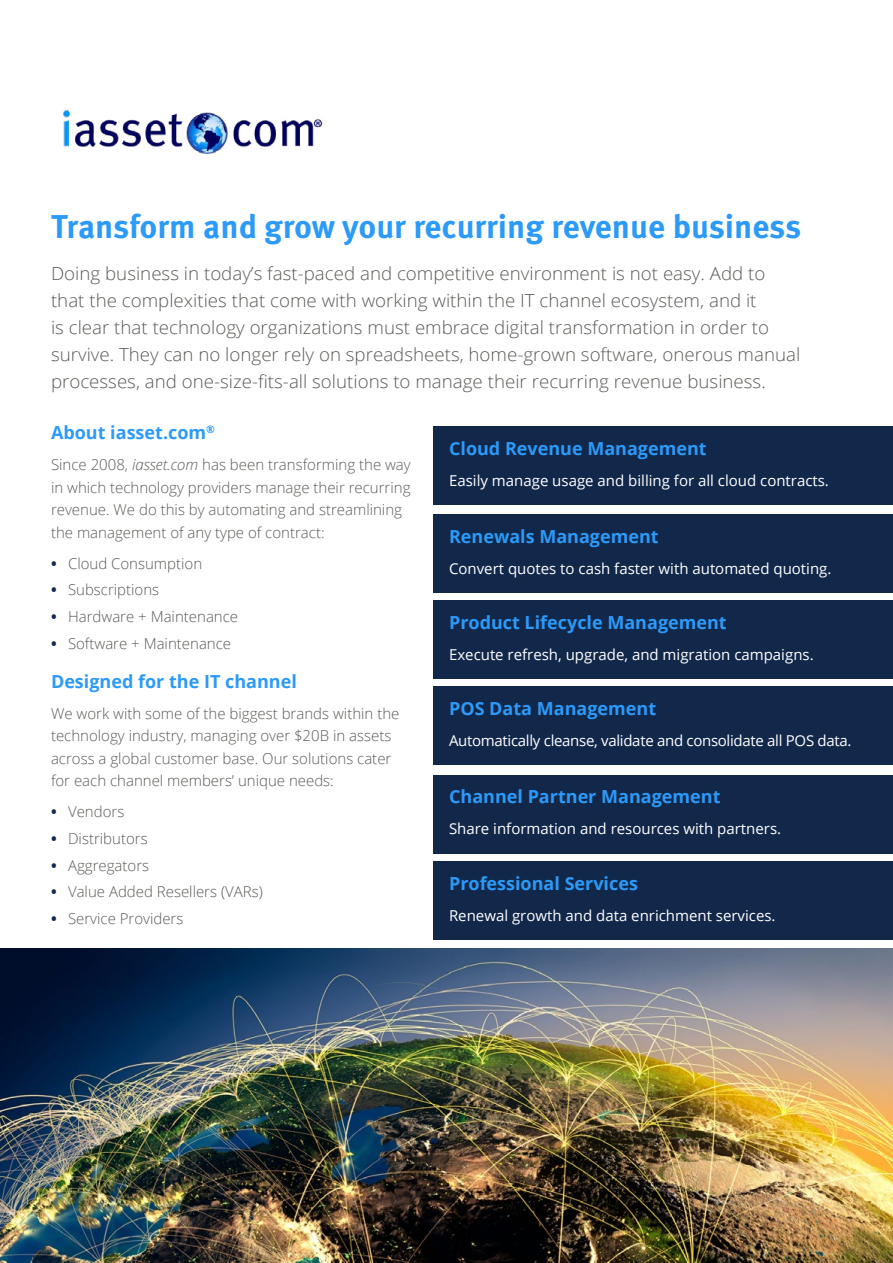
<style>
.page{position:relative;width:893px;height:1263px;background:#fff}
.page>*{position:absolute;margin:0;border:0;box-sizing:border-box;transform-origin:0 0}
.t1{font:700 33px "Meta OT";letter-spacing:-.005em;color:#2c9af9}
.t2{font:300 18px/27px "Open Sans";color:#5c5a56;scale:1.04 1}
.t3{font:700 18px "Open Sans";color:#2c9af9}
.t4{font:300 15px/22.5px "Open Sans";color:#5c5a56}
.t5{font:15px "Open Sans";color:#fff}
.t6{font:15px "Open Sans";letter-spacing:-.02em;color:#fff}
.s1{font-style:italic}
.s2{font-weight:700;color:#12284b}
</style>
<div class="page">
<img style="left:63px;top:110px;width:260px;height:44px">
<div style="left:433px;top:426px;width:460px;height:78px;background:#12284b"></div>
<img style="left:1px;top:948px;width:892px;height:315px">
<div style="left:433px;top:687px;width:460px;height:78px;background:#12284b"></div>
<div style="left:433px;top:514px;width:460px;height:78px;background:#12284b"></div>
<div style="left:433px;top:775px;width:460px;height:78px;background:#12284b"></div>
<div style="left:433px;top:600px;width:460px;height:79px;background:#12284b"></div>
<div style="left:433px;top:861px;width:460px;height:78px;background:#12284b"></div>
<h1 class="t1" style="left:51px;top:205px;width:752px">Transform and grow your recurring revenue business</h1>
<p class="t2" style="left:51px;top:259px;width:722px">Doing business in today’s fast-paced and competitive environment is not easy. Add to that the complexities that come with working within the IT channel ecosystem, and it<br>is clear that technology organizations must embrace digital transformation in order to survive. They can no longer rely on spreadsheets, home-grown software, onerous manual processes, and one-size-fits-all solutions to manage their recurring revenue business.</p>
<p class="t3" style="left:51px;top:420px;width:165px">About iasset.com<sup>®</sup></p>
<p class="t4" style="left:51px;top:453px;width:361px">Since 2008, <span class="s1">iasset.com</span> has been transforming the way in which technology providers manage their recurring revenue. We do this by automating and streamlining the management of any type of contract:</p>
<p class="t4" style="left:51px;top:552px;width:153px"><span class="s2">•</span> Cloud Consumption</p>
<p class="t4" style="left:51px;top:578px;width:110px"><span class="s2">•</span> Subscriptions</p>
<p class="t4" style="left:51px;top:605px;width:189px"><span class="s2">•</span> Hardware + Maintenance</p>
<p class="t4" style="left:51px;top:632px;width:182px"><span class="s2">•</span> Software + Maintenance</p>
<p class="t3" style="left:51px;top:668px;width:247px">Designed for the IT channel</p>
<p class="t4" style="left:51px;top:701px;width:350px">We work with some of the biggest brands within the technology industry, managing over $20B in assets across a global customer base. Our solutions cater for each channel members’ unique needs:</p>
<p class="t4" style="left:51px;top:800px;width:75px"><span class="s2">•</span> Vendors</p>
<p class="t4" style="left:51px;top:827px;width:98px"><span class="s2">•</span> Distributors</p>
<p class="t4" style="left:51px;top:853px;width:100px"><span class="s2">•</span> Aggregators</p>
<p class="t4" style="left:51px;top:880px;width:213px"><span class="s2">•</span> Value Added Resellers (VARs)</p>
<p class="t4" style="left:51px;top:907px;width:134px"><span class="s2">•</span> Service Providers</p>
<p class="t3" style="left:449px;top:435px;width:259px">Cloud Revenue Management</p>
<p class="t5" style="left:449px;top:470px;width:381px">Easily manage usage and billing for all cloud contracts.</p>
<p class="t3" style="left:449px;top:523px;width:211px">Renewals Management</p>
<p class="t5" style="left:449px;top:558px;width:384px">Convert quotes to cash faster with automated quoting.</p>
<p class="t3" style="left:449px;top:610px;width:279px">Product Lifecycle Management</p>
<p class="t5" style="left:449px;top:644px;width:366px">Execute refresh, upgrade, and migration campaigns.</p>
<p class="t3" style="left:449px;top:696px;width:209px">POS Data Management</p>
<p class="t6" style="left:449px;top:730px;width:404px">Automatically cleanse, validate and consolidate all POS data.</p>
<p class="t3" style="left:449px;top:784px;width:273px">Channel Partner Management</p>
<p class="t5" style="left:449px;top:819px;width:334px">Share information and resources with partners.</p>
<p class="t3" style="left:449px;top:870px;width:190px">Professional Services</p>
<p class="t5" style="left:449px;top:905px;width:328px">Renewal growth and data enrichment services.</p>
</div>
